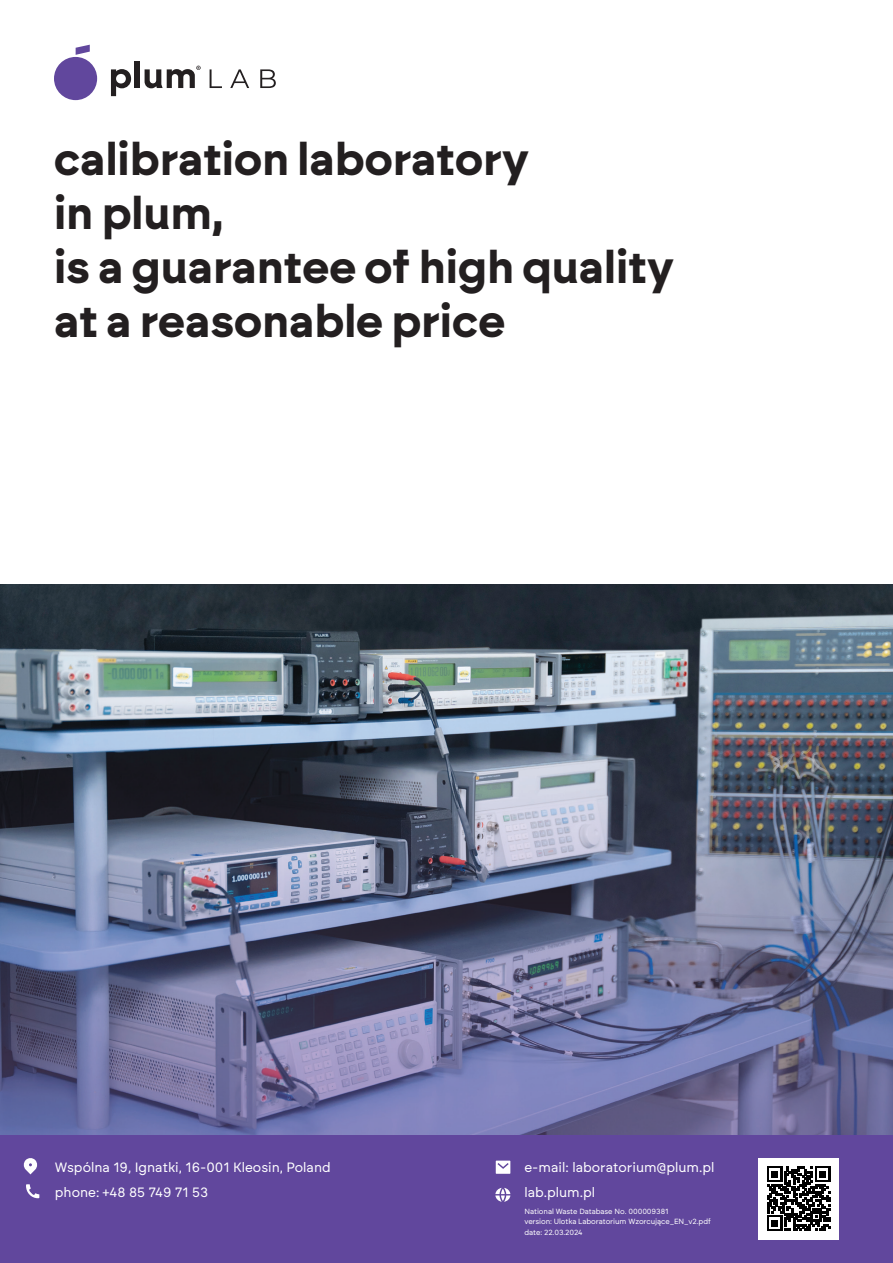
<style>
.page{position:relative;width:893px;height:1263px;background:#fff}
.page>*{position:absolute;margin:0;border:0;box-sizing:border-box;transform-origin:0 0}
.t1{font:700 45px "Brockmann";color:#231f20}
.t2{font:13.5px "Brockmann";color:#fff}
.t3{font:7.5px "Brockmann";letter-spacing:-.01em;color:#fff}
</style>
<div class="page">
<img style="left:0;top:585px;width:893px;height:550px">
<div style="left:0;top:1135px;width:893px;height:128px;background:#61479d"></div>
<svg style="left:23px;top:1158px;width:14px;height:16px"></svg>
<svg style="left:26px;top:1184px;width:13px;height:14px"></svg>
<svg style="left:496px;top:1160px;width:14px;height:14px"></svg>
<svg style="left:495px;top:1188px;width:15px;height:14px"></svg>
<svg style="left:54px;top:45px;width:43px;height:55px"></svg>
<svg style="left:111px;top:69px;width:20px;height:27px"></svg>
<div style="left:135px;top:62px;width:5px;height:26px;background:#231f20"></div>
<svg style="left:145px;top:66px;width:56px;height:22px"></svg>
<svg style="left:210px;top:69px;width:12px;height:19px"></svg>
<svg style="left:230px;top:69px;width:19px;height:19px"></svg>
<svg style="left:260px;top:69px;width:16px;height:19px"></svg>
<div style="left:758px;top:1158px;width:81px;height:81px;background:#fff"></div>
<svg style="left:767px;top:1167px;width:63px;height:64px"></svg>
<svg style="left:767px;top:1167px;width:15px;height:15px"></svg>
<div style="left:769px;top:1169px;width:11px;height:11px;background:#fff"></div>
<svg style="left:815px;top:1167px;width:15px;height:15px"></svg>
<div style="left:817px;top:1169px;width:11px;height:11px;background:#fff"></div>
<div style="left:771px;top:1171px;width:7px;height:7px;background:#000"></div>
<div style="left:819px;top:1171px;width:7px;height:7px;background:#000"></div>
<svg style="left:767px;top:1215px;width:15px;height:16px"></svg>
<svg style="left:769px;top:1217px;width:11px;height:11px"></svg>
<div style="left:771px;top:1220px;width:7px;height:6px;background:#000"></div>
<p class="t1" style="left:54px;top:131px;width:477px">calibration laboratory</p>
<p class="t1" style="left:54px;top:185px;width:171px">in plum,</p>
<p class="t1" style="left:54px;top:239px;width:622px">is a guarantee of high quality</p>
<p class="t1" style="left:54px;top:293px;width:453px">at a reasonable price</p>
<p class="t2" style="left:55px;top:1158px;width:277px">Wspólna 19, Ignatki, 16-001 Kleosin, Poland</p>
<p class="t2" style="left:55px;top:1184px;width:155px">phone: +48 85 749 71 53</p>
<p class="t2" style="left:524px;top:1158px;width:191px">e-mail: laboratorium@plum.pl</p>
<p class="t2" style="left:524px;top:1184px;width:72px">lab.plum.pl</p>
<p class="t3" style="left:524px;top:1206px;width:146px">National Waste Database No. 000009381</p>
<p class="t3" style="left:524px;top:1217px;width:188px">version: Ulotka Laboratorium Wzorcujące_EN_v2.pdf</p>
<p class="t3" style="left:524px;top:1227px;width:60px">date: 22.03.2024</p>
</div>
